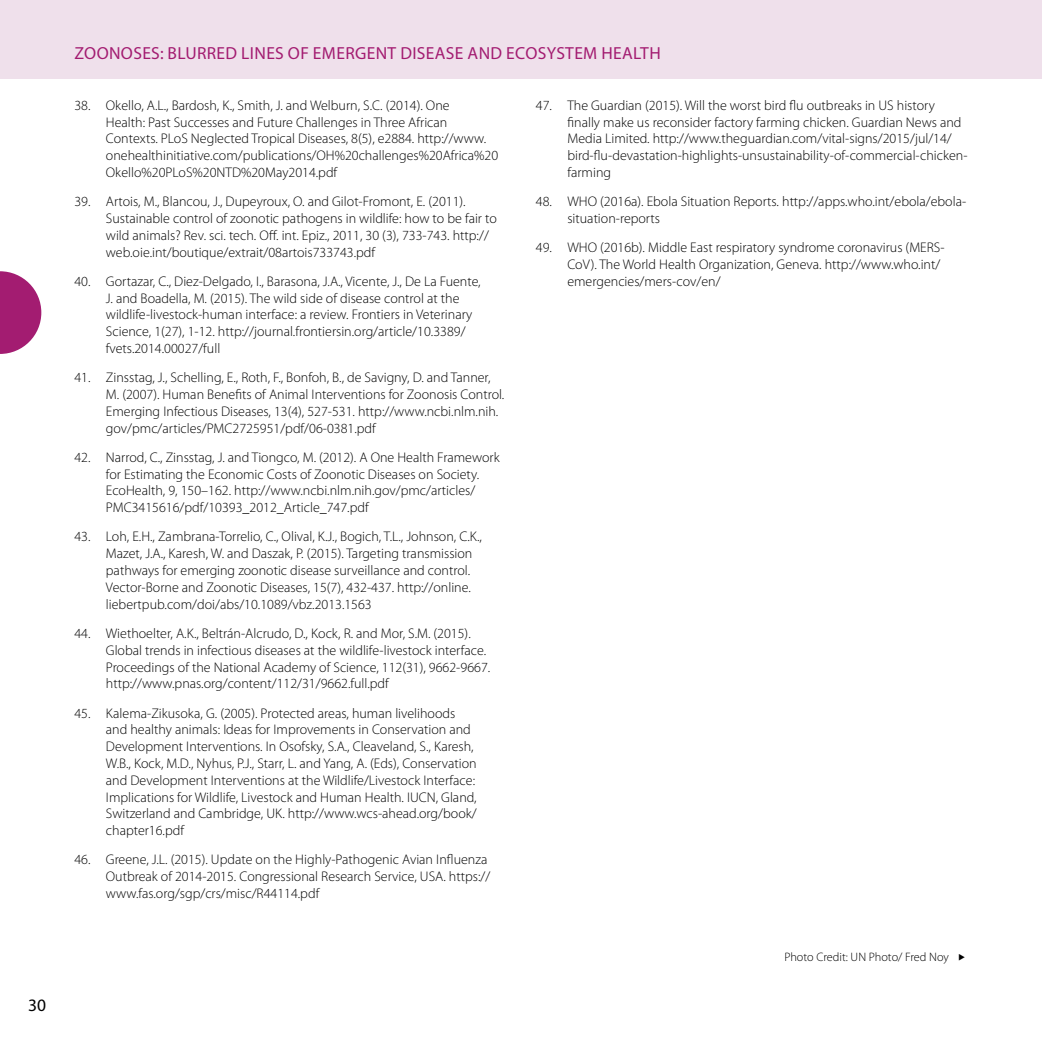
<style>
.page{position:relative;width:1042px;height:1042px;background:#fff}
.page>*{position:absolute;margin:0;border:0;box-sizing:border-box;transform-origin:0 0}
.t1{font:17.5px "Myriad Pro";letter-spacing:.02em;color:#a31c71}
.t2{font:17.5px "Myriad Pro";color:#000}
.t3{font:300 14px/16.8px "Myriad Pro";color:#000}
.t4{font:300 12.25px "Myriad Pro";color:#000}
</style>
<div class="page">
<div style="left:0;top:0;width:1042px;height:79px;background:#efe0eb"></div>
<svg style="left:0;top:271px;width:41px;height:83px"></svg>
<p class="t2" style="left:28px;top:994px;width:19px">30</p>
<p class="t1" style="left:75px;top:43px;width:588px">ZOONOSES: BLURRED LINES OF EMERGENT DISEASE AND ECOSYSTEM HEALTH</p>
<p class="t3" style="left:106px;top:97px;width:394px;text-indent:-32px">38. Okello, A.L., Bardosh, K., Smith, J. and Welburn, S.C. (2014). One<br>Health: Past Successes and Future Challenges in Three African Contexts. PLoS Neglected Tropical Diseases, 8(5), e2884. http://www. onehealthinitiative.com/publications/OH%20challenges%20Africa%20<br>Okello%20PLoS%20NTD%20May2014.pdf</p>
<p class="t3" style="left:106px;top:193px;width:392px;text-indent:-32px">39. Artois, M., Blancou, J., Dupeyroux, O. and Gilot-Fromont, E. (2011).<br>Sustainable control of zoonotic pathogens in wildlife: how to be fair to wild animals? Rev. sci. tech. Off. int. Epiz., 2011, 30 (3), 733-743. http:// web.oie.int/boutique/extrait/08artois733743.pdf</p>
<p class="t3" style="left:106px;top:273px;width:376px;text-indent:-32px">40. Gortazar, C., Diez-Delgado, I., Barasona, J.A., Vicente, J., De La Fuente, J. and Boadella, M. (2015). The wild side of disease control at the wildlife-livestock-human interface: a review. Frontiers in Veterinary Science, 1(27), 1-12. http://journal.frontiersin.org/article/10.3389/ fvets.2014.00027/full</p>
<p class="t3" style="left:106px;top:369px;width:400px;text-indent:-32px">41. Zinsstag, J., Schelling, E., Roth, F., Bonfoh, B., de Savigny, D. and Tanner, M. (2007). Human Benefits of Animal Interventions for Zoonosis Control.<br>Emerging Infectious Diseases, 13(4), 527-531. http://www.ncbi.nlm.nih. gov/pmc/articles/PMC2725951/pdf/06-0381.pdf</p>
<p class="t3" style="left:106px;top:449px;width:395px;text-indent:-32px">42. Narrod, C., Zinsstag, J. and Tiongco, M. (2012). A One Health Framework for Estimating the Economic Costs of Zoonotic Diseases on Society.<br>EcoHealth, 9, 150–162. http://www.ncbi.nlm.nih.gov/pmc/articles/ PMC3415616/pdf/10393_2012_Article_747.pdf</p>
<p class="t3" style="left:106px;top:528px;width:377px;text-indent:-32px">43. Loh, E.H., Zambrana-Torrelio, C., Olival, K.J., Bogich, T.L., Johnson, C.K., Mazet, J.A., Karesh, W. and Daszak, P. (2015). Targeting transmission pathways for emerging zoonotic disease surveillance and control.<br>Vector-Borne and Zoonotic Diseases, 15(7), 432-437. http://online. liebertpub.com/doi/abs/10.1089/vbz.2013.1563</p>
<p class="t3" style="left:106px;top:625px;width:386px;text-indent:-32px">44. Wiethoelter, A.K., Beltrán-Alcrudo, D., Kock, R. and Mor, S.M. (2015).<br>Global trends in infectious diseases at the wildlife-livestock interface.<br>Proceedings of the National Academy of Science, 112(31), 9662-9667. http://www.pnas.org/content/112/31/9662.full.pdf</p>
<p class="t3" style="left:106px;top:704px;width:372px;text-indent:-32px">45. Kalema-Zikusoka, G. (2005). Protected areas, human livelihoods and healthy animals: Ideas for Improvements in Conservation and Development Interventions. In Osofsky, S.A., Cleaveland, S., Karesh, W.B., Kock, M.D., Nyhus, P.J., Starr, L. and Yang, A. (Eds), Conservation and Development Interventions at the Wildlife/Livestock Interface:<br>Implications for Wildlife, Livestock and Human Health. IUCN, Gland, Switzerland and Cambridge, UK. http://www.wcs-ahead.org/book/ chapter16.pdf</p>
<p class="t3" style="left:106px;top:851px;width:386px;text-indent:-32px">46. Greene, J.L. (2015). Update on the Highly-Pathogenic Avian Influenza<br>Outbreak of 2014-2015. Congressional Research Service, USA. https:// www.fas.org/sgp/crs/misc/R44114.pdf</p>
<p class="t3" style="left:567px;top:97px;width:402px;text-indent:-32px">47. The Guardian (2015). Will the worst bird flu outbreaks in US history finally make us reconsider factory farming chicken. Guardian News and Media Limited. http://www.theguardian.com/vital-signs/2015/jul/14/ bird-flu-devastation-highlights-unsustainability-of-commercial-chicken&shy;farming</p>
<p class="t3" style="left:567px;top:193px;width:400px;text-indent:-32px">48. WHO (2016a). Ebola Situation Reports. http://apps.who.int/ebola/ebola&shy;situation-reports</p>
<p class="t3" style="left:567px;top:239px;width:379px;text-indent:-32px">49. WHO (2016b). Middle East respiratory syndrome coronavirus (MERS-<br>CoV). The World Health Organization, Geneva. http://www.who.int/ emergencies/mers-cov/en/</p>
<p class="t4" style="left:784px;top:949px;width:166px">Photo Credit: UN Photo/ Fred Noy</p>
</div>
